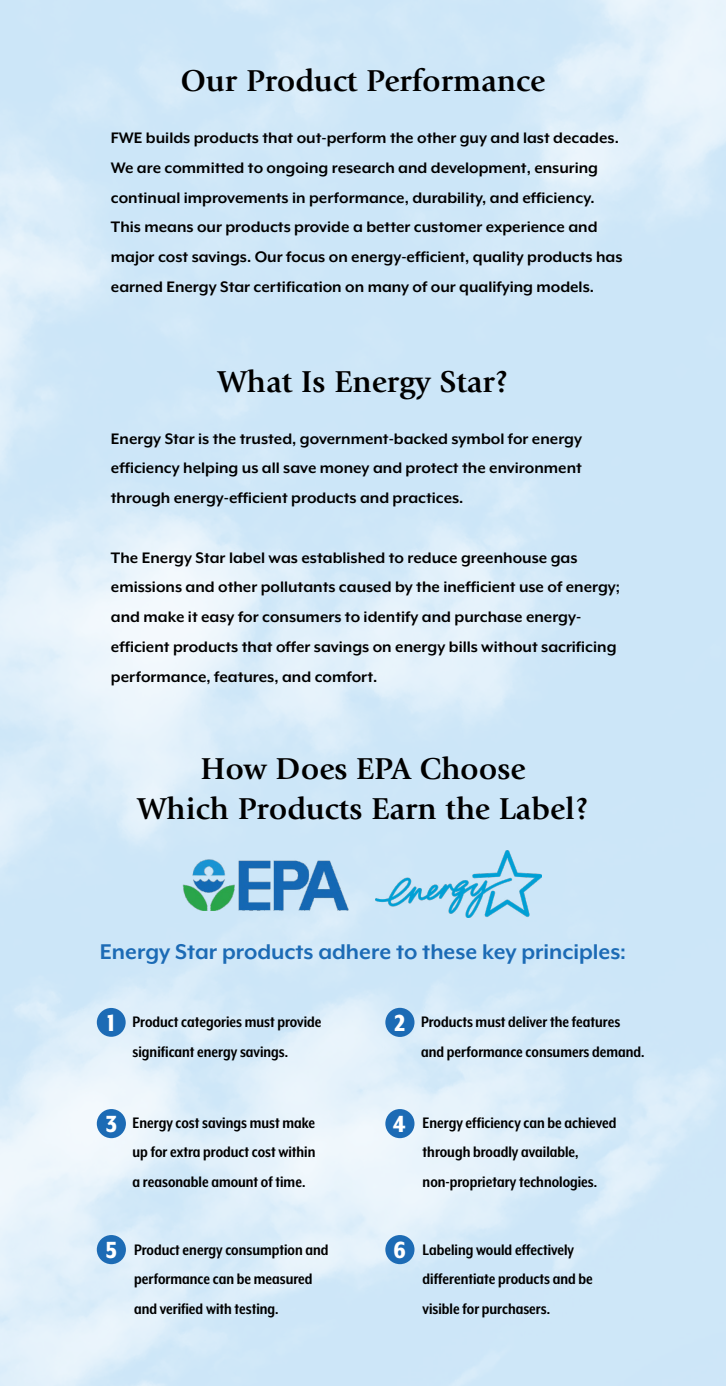
<style>
.page{position:relative;width:726px;height:1386px;background:#fff}
.page>*{position:absolute;margin:0;border:0;box-sizing:border-box;transform-origin:0 0}
.t1{font:700 31.5px/39.2px "Giovanni Std";color:#000;text-align:center}
.t2{font:700 24.5px "Mr Eaves XL Mod OT";color:#1c6bb5}
.t3{font:700 17.5px/29.8px "Mr Eaves XL Mod OT";color:#000}
.t4{font:700 17.5px/29.8px "Mr Eaves XL Mod Nar OT";color:#000}
.s1{font-weight:800;font-size:26.95px;color:#fff}
</style>
<div class="page">
<img style="left:0;top:0;width:726px;height:1386px">
<img style="left:375px;top:850px;width:166px;height:68px">
<img style="left:183px;top:859px;width:166px;height:51px">
<div style="left:97px;top:1008px;width:29px;height:29px;background:#1c6bb5;border-radius:50%"></div>
<div style="left:97px;top:1235px;width:29px;height:29px;background:#1c6bb5;border-radius:50%"></div>
<div style="left:385px;top:1235px;width:29px;height:29px;background:#1c6bb5;border-radius:50%"></div>
<div style="left:385px;top:1008px;width:29px;height:29px;background:#1c6bb5;border-radius:50%"></div>
<div style="left:385px;top:1109px;width:29px;height:29px;background:#1c6bb5;border-radius:50%"></div>
<div style="left:97px;top:1109px;width:29px;height:29px;background:#1c6bb5;border-radius:50%"></div>
<h1 class="t1" style="left:181px;top:61px;width:366px">Our Product Performance</h1>
<p class="t3" style="left:111px;top:123px;width:513px">FWE builds products that out-perform the other guy and last decades.<br>We are committed to ongoing research and development, ensuring continual improvements in performance, durability, and efficiency.<br>This means our products provide a better customer experience and major cost savings. Our focus on energy-efficient, quality products has earned Energy Star certification on many of our qualifying models.</p>
<h1 class="t1" style="left:218px;top:362px;width:292px">What Is Energy Star?</h1>
<p class="t3" style="left:111px;top:423px;width:473px;text-align:justify">Energy Star is the trusted, government-backed symbol for energy efficiency helping us all save money and protect the environment through energy-efficient products and practices.</p>
<p class="t3" style="left:111px;top:542px;width:511px">The Energy Star label was established to reduce greenhouse gas emissions and other pollutants caused by the inefficient use of energy; and make it easy for consumers to identify and purchase energy&shy;efficient products that offer savings on energy bills without sacrificing performance, features, and comfort.</p>
<h1 class="t1" style="left:137px;top:750px;width:452px">How Does EPA Choose<br>Which Products Earn the Label?</h1>
<h2 class="t2" style="left:100px;top:940px;width:528px">Energy Star products adhere to these key principles:</h2>
<p class="t4" style="left:107px;top:1007px;width:216px;text-align:center"><span class="s1">1</span> Product categories must provide significant energy savings.</p>
<p class="t4" style="left:133px;top:1107px;width:184px;text-align:justify;text-indent:-27px"><span class="s1">3</span> Energy cost savings must make up for extra product cost within a reasonable amount of time.</p>
<p class="t4" style="left:421px;top:1007px;width:225px;text-indent:-27px"><span class="s1">2</span> Products must deliver the features and performance consumers demand.</p>
<p class="t4" style="left:423px;top:1107px;width:195px;text-indent:-30px"><span class="s1">4</span> Energy efficiency can be achieved through broadly available, non-proprietary technologies.</p>
<p class="t4" style="left:134px;top:1235px;width:196px;text-indent:-28px"><span class="s1">5</span> Product energy consumption and performance can be measured and verified with testing.</p>
<p class="t4" style="left:423px;top:1235px;width:172px;text-indent:-29px"><span class="s1">6</span> Labeling would effectively differentiate products and be visible for purchasers.</p>
</div>
